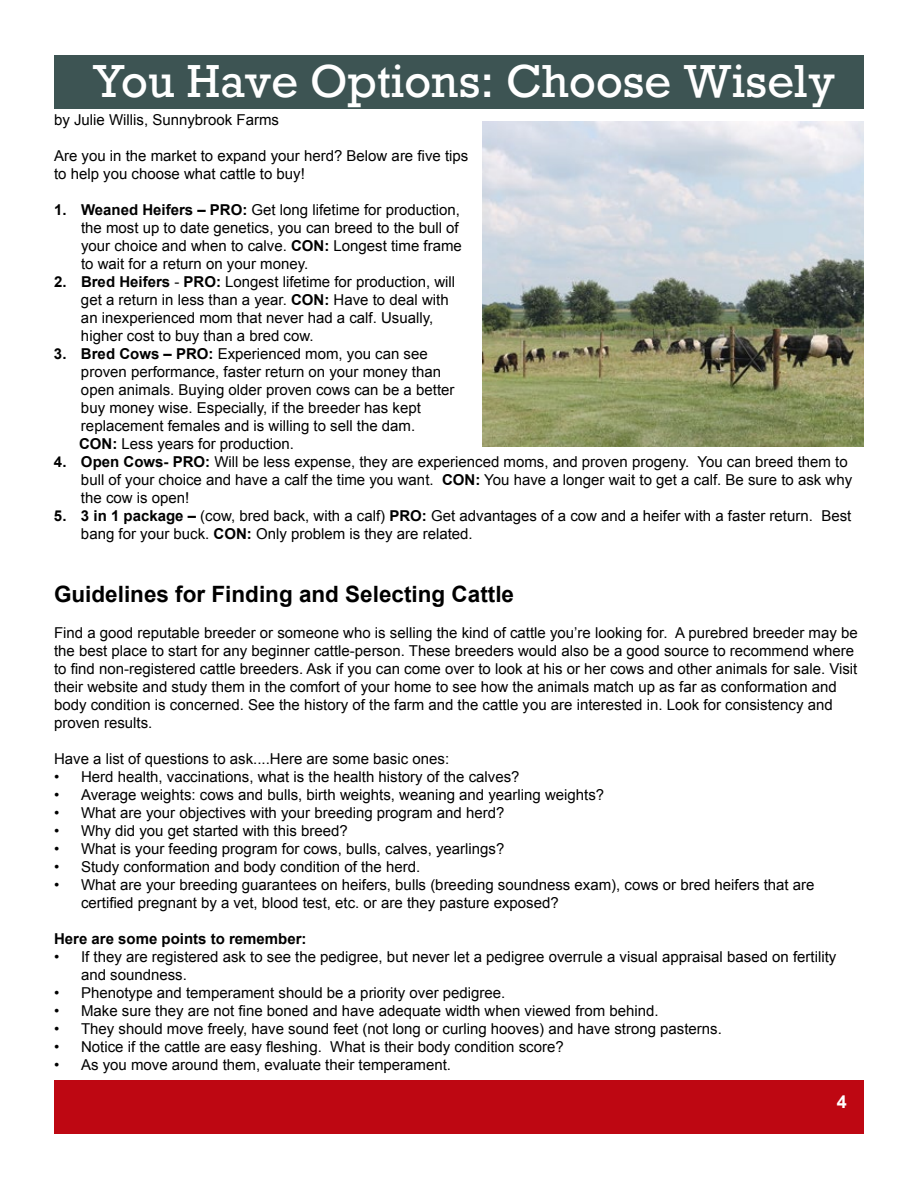
<style>
.page{position:relative;width:918px;height:1188px;background:#fff}
.page>*{position:absolute;margin:0;border:0;box-sizing:border-box;transform-origin:0 0}
.t1{font:43.5px "Rockwell";color:#fff}
.t2{font:700 22.5px "Arial";color:#000}
.t3{font:700 18px "Arial";color:#fff}
.t4{font:15px/18px "Arial";color:#000}
.t5{font:700 15px "Arial";color:#000}
.s1{font-weight:700}
</style>
<div class="page">
<div style="left:54px;top:55px;width:810px;height:54px;background:#3d5453"></div>
<div style="left:54px;top:1080px;width:810px;height:54px;background:#be0712"></div>
<img style="left:482px;top:122px;width:382px;height:324px">
<h1 class="t1" style="left:92px;top:54px;width:745px">You Have Options: Choose Wisely</h1>
<p class="t4" style="left:54px;top:111px;width:227px">by Julie Willis, Sunnybrook Farms</p>
<p class="t4" style="left:54px;top:147px;width:416px">Are you in the market to expand your herd? Below are five tips to help you choose what cattle to buy!</p>
<p class="t4" style="left:81px;top:201px;width:382px;text-indent:-27px"><span class="s1">1. Weaned Heifers – PRO:</span> Get long lifetime for production, the most up to date genetics, you can breed to the bull of your choice and when to calve. <span class="s1">CON:</span> Longest time frame to wait for a return on your money.</p>
<p class="t4" style="left:81px;top:273px;width:376px;text-indent:-27px"><span class="s1">2. Bred Heifers</span> - <span class="s1">PRO:</span> Longest lifetime for production, will get a return in less than a year. <span class="s1">CON:</span> Have to deal with an inexperienced mom that never had a calf. Usually, higher cost to buy than a bred cow.</p>
<p class="t4" style="left:79px;top:345px;width:377px;text-indent:-25px"><span class="s1">3. Bred Cows – PRO:</span> Experienced mom, you can see proven performance, faster return on your money than open animals. Buying older proven cows can be a better buy money wise. Especially, if the breeder has kept replacement females and is willing to sell the dam.<br><span class="s1">CON:</span> Less years for production.</p>
<p class="t4" style="left:81px;top:453px;width:773px;text-indent:-27px"><span class="s1">4. Open Cows- PRO:</span> Will be less expense, they are experienced moms, and proven progeny. You can breed them to bull of your choice and have a calf the time you want. <span class="s1">CON:</span> You have a longer wait to get a calf. Be sure to ask why the cow is open!</p>
<p class="t4" style="left:81px;top:507px;width:772px;text-indent:-27px"><span class="s1">5. 3 in 1 package –</span> (cow, bred back, with a calf) <span class="s1">PRO:</span> Get advantages of a cow and a heifer with a faster return. Best bang for your buck. <span class="s1">CON:</span> Only problem is they are related.</p>
<h2 class="t2" style="left:54px;top:579px;width:462px">Guidelines for Finding and Selecting Cattle</h2>
<p class="t4" style="left:54px;top:624px;width:805px">Find a good reputable breeder or someone who is selling the kind of cattle you’re looking for. A purebred breeder may be the best place to start for any beginner cattle-person. These breeders would also be a good source to recommend where to find non-registered cattle breeders. Ask if you can come over to look at his or her cows and other animals for sale. Visit their website and study them in the comfort of your home to see how the animals match up as far as conformation and body condition is concerned. See the history of the farm and the cattle you are interested in. Look for consistency and proven results.</p>
<p class="t4" style="left:54px;top:750px;width:397px">Have a list of questions to ask....Here are some basic ones:</p>
<p class="t4" style="left:54px;top:768px;width:467px">• Herd health, vaccinations, what is the health history of the calves?</p>
<p class="t4" style="left:54px;top:786px;width:552px">• Average weights: cows and bulls, birth weights, weaning and yearling weights?</p>
<p class="t4" style="left:54px;top:804px;width:452px">• What are your objectives with your breeding program and herd?</p>
<p class="t4" style="left:54px;top:822px;width:295px">• Why did you get started with this breed?</p>
<p class="t4" style="left:54px;top:840px;width:452px">• What is your feeding program for cows, bulls, calves, yearlings?</p>
<p class="t4" style="left:54px;top:858px;width:368px">• Study conformation and body condition of the herd.</p>
<p class="t4" style="left:81px;top:876px;width:735px;text-indent:-27px">• What are your breeding guarantees on heifers, bulls (breeding soundness exam), cows or bred heifers that are certified pregnant by a vet, blood test, etc. or are they pasture exposed?</p>
<p class="t5" style="left:54px;top:929px;width:254px">Here are some points to remember:</p>
<p class="t4" style="left:81px;top:948px;width:757px;text-indent:-27px">• If they are registered ask to see the pedigree, but never let a pedigree overrule a visual appraisal based on fertility and soundness.</p>
<p class="t4" style="left:54px;top:984px;width:453px">• Phenotype and temperament should be a priority over pedigree.</p>
<p class="t4" style="left:54px;top:1002px;width:606px">• Make sure they are not fine boned and have adequate width when viewed from behind.</p>
<p class="t4" style="left:54px;top:1020px;width:669px">• They should move freely, have sound feet (not long or curling hooves) and have strong pasterns.</p>
<p class="t4" style="left:54px;top:1038px;width:511px">• Notice if the cattle are easy fleshing. What is their body condition score?</p>
<p class="t4" style="left:54px;top:1056px;width:399px">• As you move around them, evaluate their temperament.</p>
<p class="t3" style="left:837px;top:1090px;width:12px">4</p>
</div>
